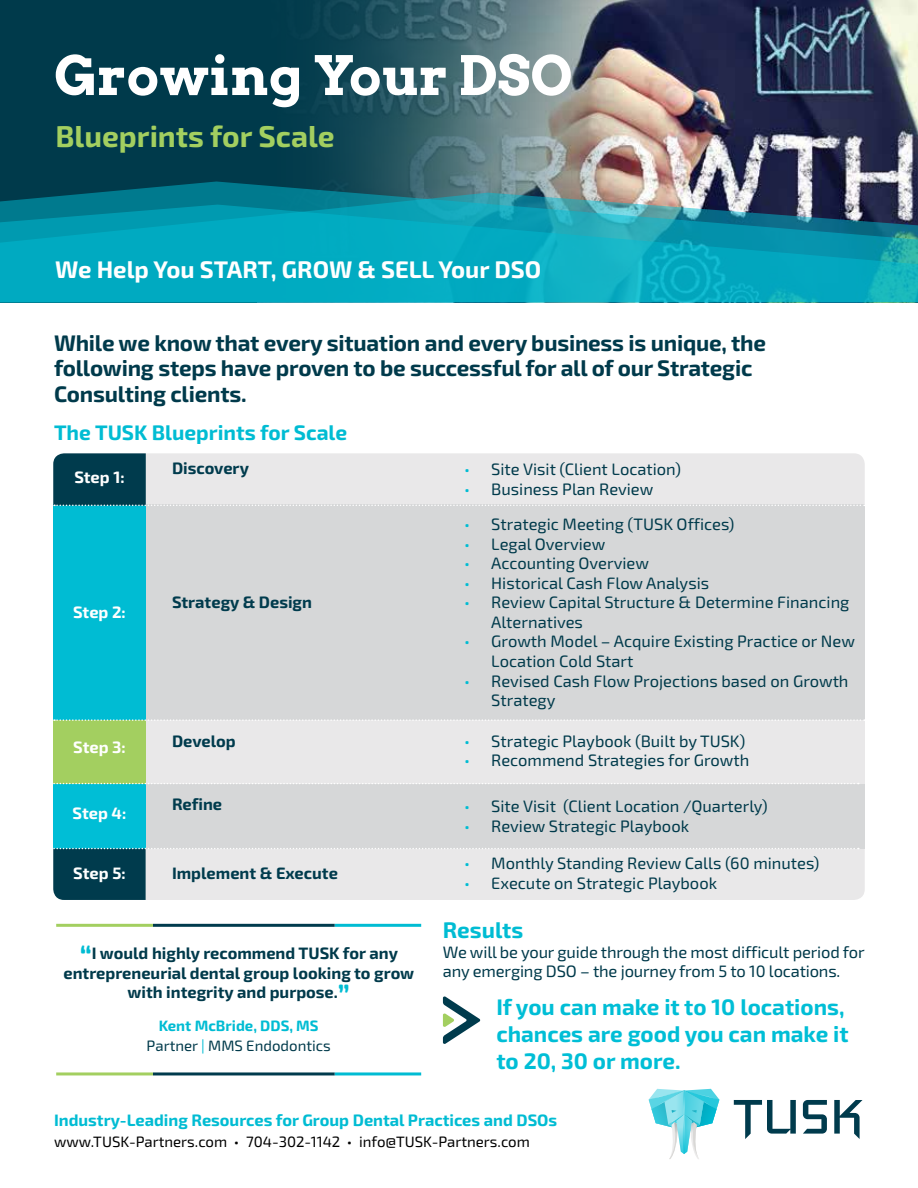
<style>
.page{position:relative;width:918px;height:1188px;background:#fff}
.page>*{position:absolute;margin:0;border:0;box-sizing:border-box;transform-origin:0 0}
.t1{font:700 54px "Arvo";color:#fff}
.t2{font:700 30px "Exo 2";color:#a3cf60}
.t3{font:700 24px "Exo 2";color:#fff}
.t4{font:700 22.5px/25.5px "Exo 2";letter-spacing:-.01em;color:#003a4b}
.t5{font:700 22.5px/27px "Exo 2";color:#00bed6}
.t6{font:700 22.5px "Exo 2";color:#00bcd3}
.t7{font:700 21px "Exo 2";color:#00bcd3}
.t8{font:16.5px/19.5px "Exo 2";color:#003a4b}
.t9{font:700 16.5px/19.5px "Exo 2";color:#003a4b;text-align:center}
.t10{font:700 16.5px "Exo 2";color:#00bcd3}
.t11{font:700 16.5px "Exo 2";color:#003b4d}
.t12{font:700 16.5px "Exo 2";color:#fff}
.t13{font:15px "Exo 2";color:#000}
.t14{font:15px/19.5px "Exo 2";color:#003a4b;text-align:center}
.s1{font-size:30px;color:#00bcd3}
.s2{font-weight:700;color:#00bcd3}
.s3{color:#00bcd3}
</style>
<div class="page">
<svg style="left:734px;top:1100px;width:62px;height:39px"></svg>
<svg style="left:803px;top:1100px;width:24px;height:34px"></svg>
<svg style="left:834px;top:1100px;width:29px;height:39px"></svg>
<svg style="left:649px;top:1089px;width:70px;height:70px"></svg>
<div style="left:53px;top:505px;width:93px;height:215px;background:#00bcd3"></div>
<div style="left:53px;top:720px;width:93px;height:64px;background:#a3cf60"></div>
<div style="left:53px;top:784px;width:93px;height:65px;background:#00bed6"></div>
<div style="left:146px;top:719px;width:719px;height:65px;background:#e9e8e9"></div>
<div style="left:146px;top:505px;width:719px;height:215px;background:#d6d7d8"></div>
<div style="left:146px;top:784px;width:719px;height:65px;background:#d6d7d8"></div>
<img style="left:623px;top:0;width:295px;height:182px">
<svg style="left:257px;top:0;width:366px;height:182px;background:#466870"></svg>
<div style="left:0;top:0;width:257px;height:302px;background:#003a4b"></div>
<img style="left:0;top:182px;width:918px;height:23px">
<svg style="left:0;top:205px;width:918px;height:97px;background:#09a2b8"></svg>
<svg style="left:53px;top:453px;width:812px;height:53px;background:#ced4d7"></svg>
<svg style="left:54px;top:719px;width:811px;height:2px"></svg>
<svg style="left:53px;top:783px;width:806px;height:1px"></svg>
<svg style="left:53px;top:848px;width:812px;height:52px;background:#ced4d7"></svg>
<svg style="left:443px;top:996px;width:37px;height:48px"></svg>
<hr style="left:335px;top:924px;width:86px;height:3px;background:#00bcd3">
<hr style="left:153px;top:924px;width:182px;height:3px;background:#003b4d">
<hr style="left:56px;top:924px;width:97px;height:3px;background:#a3cf60">
<hr style="left:335px;top:1072px;width:86px;height:3px;background:#00bcd3">
<hr style="left:153px;top:1072px;width:182px;height:3px;background:#003b4d">
<hr style="left:56px;top:1072px;width:97px;height:3px;background:#a3cf60">
<h1 class="t1" style="left:54px;top:42px;width:521px">Growing Your DSO</h1>
<h2 class="t2" style="left:56px;top:118px;width:281px">Blueprints for Scale</h2>
<h3 class="t3" style="left:55px;top:255px;width:487px">We Help You START, GROW &amp; SELL Your DSO</h3>
<h3 class="t4" style="left:54px;top:330px;width:714px">While we know that every situation and every business is unique, the following steps have proven to be successful for all of our Strategic<br>Consulting clients.</h3>
<p class="t7" style="left:54px;top:420px;width:295px">The TUSK Blueprints for Scale</p>
<p class="t11" style="left:172px;top:459px;width:78px">Discovery</p>
<p class="t12" style="left:74px;top:467px;width:52px">Step 1:</p>
<p class="t12" style="left:73px;top:603px;width:54px">Step 2:</p>
<p class="t12" style="left:73px;top:737px;width:54px">Step 3:</p>
<p class="t12" style="left:73px;top:804px;width:55px">Step 4:</p>
<p class="t12" style="left:73px;top:864px;width:54px">Step 5:</p>
<p class="t11" style="left:172px;top:593px;width:142px">Strategy &amp; Design</p>
<p class="t11" style="left:172px;top:731px;width:65px">Develop</p>
<p class="t11" style="left:172px;top:794px;width:52px">Refine</p>
<p class="t11" style="left:172px;top:863px;width:167px">Implement &amp; Execute</p>
<p class="t9" style="left:63px;top:944px;width:352px"><span class="s1">“</span>I would highly recommend TUSK for any entrepreneurial dental group looking to grow with integrity and purpose.<span class="s1">”</span></p>
<p class="t14" style="left:147px;top:1016px;width:186px"><span class="s2">Kent McBride, DDS, MS<br></span>Partner <span class="s3">|</span> MMS Endodontics</p>
<p class="t8" style="left:464px;top:460px;width:218px"><span class="s3">•</span> Site Visit (Client Location)</p>
<p class="t8" style="left:464px;top:479px;width:191px"><span class="s3">•</span> Business Plan Review</p>
<p class="t8" style="left:464px;top:515px;width:272px"><span class="s3">•</span> Strategic Meeting (TUSK Offices)</p>
<p class="t8" style="left:464px;top:535px;width:143px"><span class="s3">•</span> Legal Overview</p>
<p class="t8" style="left:464px;top:554px;width:186px"><span class="s3">•</span> Accounting Overview</p>
<p class="t8" style="left:464px;top:574px;width:246px"><span class="s3">•</span> Historical Cash Flow Analysis</p>
<p class="t8" style="left:491px;top:593px;width:360px;text-indent:-27px"><span class="s3">•</span> Review Capital Structure &amp; Determine Financing<br>Alternatives</p>
<p class="t8" style="left:491px;top:632px;width:365px;text-indent:-27px"><span class="s3">•</span> Growth Model – Acquire Existing Practice or New<br>Location Cold Start</p>
<p class="t8" style="left:491px;top:671px;width:359px;text-indent:-27px"><span class="s3">•</span> Revised Cash Flow Projections based on Growth<br>Strategy</p>
<p class="t8" style="left:464px;top:732px;width:283px"><span class="s3">•</span> Strategic Playbook (Built by TUSK)</p>
<p class="t8" style="left:464px;top:751px;width:287px"><span class="s3">•</span> Recommend Strategies for Growth</p>
<p class="t8" style="left:464px;top:797px;width:305px"><span class="s3">•</span> Site Visit (Client Location /Quarterly)</p>
<p class="t8" style="left:464px;top:816px;width:226px"><span class="s3">•</span> Review Strategic Playbook</p>
<p class="t8" style="left:464px;top:854px;width:357px"><span class="s3">•</span> Monthly Standing Review Calls (60 minutes)</p>
<p class="t8" style="left:464px;top:874px;width:254px"><span class="s3">•</span> Execute on Strategic Playbook</p>
<h3 class="t6" style="left:443px;top:917px;width:82px">Results</h3>
<p class="t8" style="left:443px;top:942px;width:423px">We will be your guide through the most difficult period for any emerging DSO – the journey from 5 to 10 locations.</p>
<h3 class="t5" style="left:496px;top:994px;width:354px">If you can make it to 10 locations, chances are good you can make it to 20, 30 or more.</h3>
<p class="t10" style="left:54px;top:1110px;width:505px">Industry-Leading Resources for Group Dental Practices and DSOs</p>
<p class="t13" style="left:54px;top:1133px;width:477px">www.TUSK-Partners.com • 704-302-1142 • info@TUSK-Partners.com</p>
</div>
